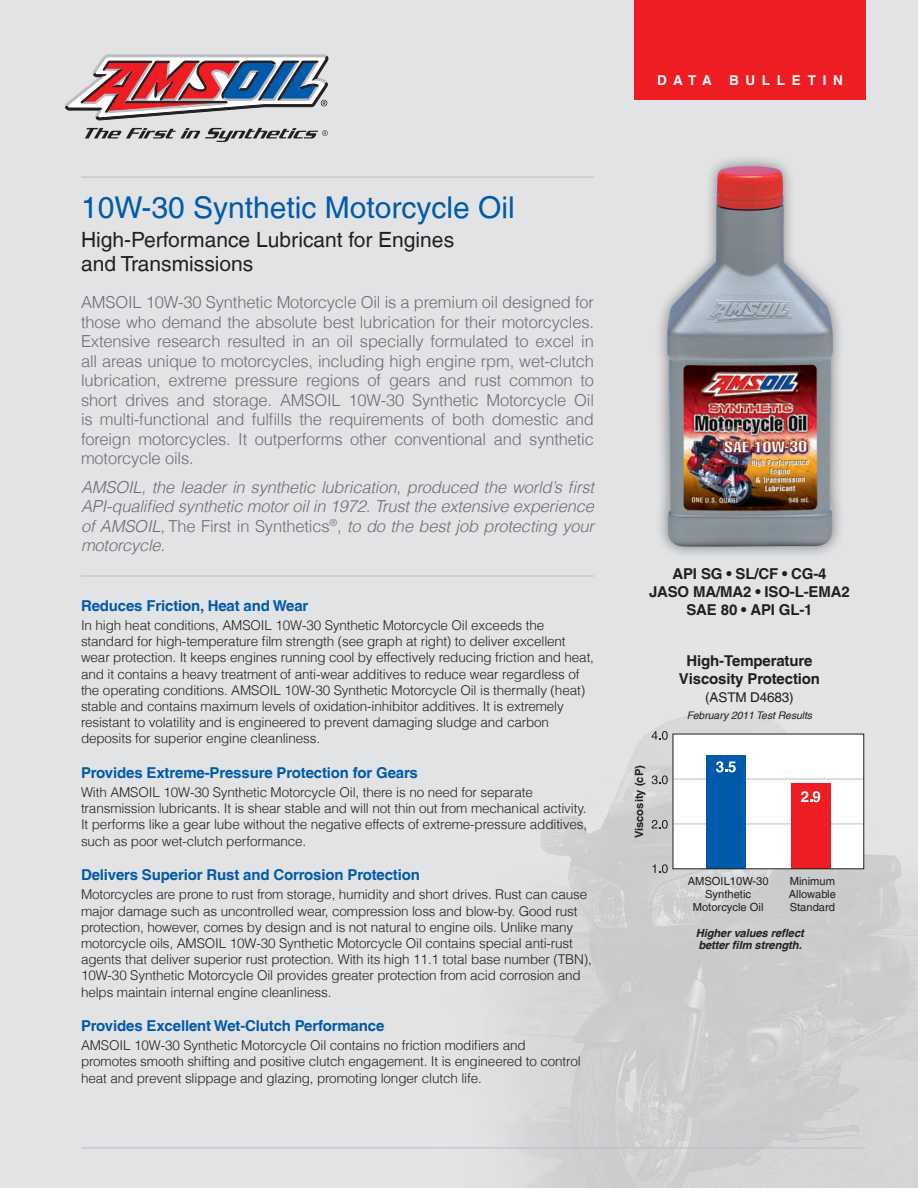
<style>
.page{position:relative;width:918px;height:1188px;background:#fff}
.page>*{position:absolute;margin:0;border:0;box-sizing:border-box;transform-origin:0 0}
.t1{font:30px "Helvetica LT";color:#015aaa}
.t2{font:21px/24px "Helvetica LT";color:#231f20}
.t3{font:300 16.5px/19.5px "Helvetica LT";letter-spacing:-.01em;color:#6c6d70;text-align:justify}
.t4{font:italic 300 16.5px/19.5px "Helvetica LT";letter-spacing:-.01em;color:#6c6d70;text-align:justify}
.t5{font:700 15px "Helvetica LT";letter-spacing:-.01em;color:#015aaa}
.t6{font:700 15px/18px "Helvetica LT";letter-spacing:-.01em;color:#231f20;text-align:center}
.t7{font:300 13.5px/16.2px "Helvetica LT";letter-spacing:-.01em;color:#231f20}
.t8{font:700 13.5px "Helvetica LT";letter-spacing:.5em;color:#fff}
.t9{font:13.5px "Helvetica LT";letter-spacing:-.01em;color:#231f20}
.t10{font:italic 700 11.25px/12px "Helvetica LT";letter-spacing:-.01em;color:#231f20}
.t11{font:11.1px/13.4px "Helvetica LT";color:#231f20;text-align:center}
.t12{font:700 11.1px "Helvetica LT";color:#231f20}
.t13{font:italic 10.5px "Helvetica LT";letter-spacing:-.01em;color:#231f20}
.s1{font-style:normal}
</style>
<div class="page">
<svg style="left:65px;top:55px;width:263px;height:87px;background:#b099a2"></svg>
<hr style="left:81px;top:576px;width:513px;height:1px;background:#bcbdc0">
<hr style="left:81px;top:1148px;width:785px;height:1px;background:#bcbdc0">
<hr style="left:81px;top:177px;width:513px;height:1px;background:#bcbdc0">
<div style="left:634px;top:0;width:232px;height:100px;background:#ee1d23"></div>
<div style="left:655px;top:154px;width:190px;height:405px;background:#231f20;opacity:.5"></div>
<img style="left:667px;top:166px;width:166px;height:381px">
<hr style="left:673px;top:779px;width:191px;height:1px;background:#bcbdc0">
<hr style="left:673px;top:824px;width:191px;height:1px;background:#bcbdc0">
<svg style="left:653px;top:864px;width:15px;height:9px"></svg>
<svg style="left:652px;top:820px;width:16px;height:9px"></svg>
<svg style="left:652px;top:775px;width:16px;height:9px"></svg>
<svg style="left:652px;top:731px;width:16px;height:9px"></svg>
<div style="left:706px;top:756px;width:40px;height:113px;background:#015aaa"></div>
<div style="left:791px;top:783px;width:40px;height:86px;background:#ee1d23"></div>
<svg style="left:716px;top:761px;width:20px;height:11px"></svg>
<svg style="left:801px;top:791px;width:19px;height:11px"></svg>
<p class="t8" style="left:657px;top:72px;width:56px">DATA</p>
<p class="t8" style="left:729px;top:72px;width:115px">BULLETIN</p>
<h1 class="t1" style="left:81px;top:190px;width:435px">10W-30 Synthetic Motorcycle Oil</h1>
<h2 class="t2" style="left:81px;top:227px;width:375px">High-Performance Lubricant for Engines and Transmissions</h2>
<p class="t3" style="left:81px;top:292px;width:515px">AMSOIL 10W-30 Synthetic Motorcycle Oil is a premium oil designed for those who demand the absolute best lubrication for their motorcycles.<br>Extensive research resulted in an oil specially formulated to excel in all areas unique to motorcycles, including high engine rpm, wet-clutch lubrication, extreme pressure regions of gears and rust common to short drives and storage. AMSOIL 10W-30 Synthetic Motorcycle Oil is multi-functional and fulfills the requirements of both domestic and foreign motorcycles. It outperforms other conventional and synthetic motorcycle oils.</p>
<p class="t4" style="left:81px;top:477px;width:515px">AMSOIL, the leader in synthetic lubrication, produced the world’s first API-qualified synthetic motor oil in 1972. Trust the extensive experience of AMSOIL, <span class="s1">The First in Synthetics</span><sup>®</sup>, to do the best job protecting your motorcycle.</p>
<p class="t5" style="left:81px;top:596px;width:229px">Reduces Friction, Heat and Wear</p>
<p class="t7" style="left:81px;top:617px;width:515px">In high heat conditions, AMSOIL 10W-30 Synthetic Motorcycle Oil exceeds the standard for high-temperature film strength (see graph at right) to deliver excellent wear protection. It keeps engines running cool by effectively reducing friction and heat, and it contains a heavy treatment of anti-wear additives to reduce wear regardless of the operating conditions. AMSOIL 10W-30 Synthetic Motorcycle Oil is thermally (heat) stable and contains maximum levels of oxidation-inhibitor additives. It is extremely resistant to volatility and is engineered to prevent damaging sludge and carbon deposits for superior engine cleanliness.</p>
<p class="t5" style="left:81px;top:763px;width:338px">Provides Extreme-Pressure Protection for Gears</p>
<p class="t7" style="left:81px;top:784px;width:508px">With AMSOIL 10W-30 Synthetic Motorcycle Oil, there is no need for separate transmission lubricants. It is shear stable and will not thin out from mechanical activity.<br>It performs like a gear lube without the negative effects of extreme-pressure additives, such as poor wet-clutch performance.</p>
<p class="t5" style="left:81px;top:866px;width:341px">Delivers Superior Rust and Corrosion Protection</p>
<p class="t7" style="left:81px;top:886px;width:512px">Motorcycles are prone to rust from storage, humidity and short drives. Rust can cause major damage such as uncontrolled wear, compression loss and blow-by. Good rust protection, however, comes by design and is not natural to engine oils. Unlike many motorcycle oils, AMSOIL 10W-30 Synthetic Motorcycle Oil contains special anti-rust agents that deliver superior rust protection. With its high 11.1 total base number (TBN), 10W-30 Synthetic Motorcycle Oil provides greater protection from acid corrosion and helps maintain internal engine cleanliness.</p>
<p class="t5" style="left:81px;top:1017px;width:305px">Provides Excellent Wet-Clutch Performance</p>
<p class="t7" style="left:81px;top:1037px;width:501px">AMSOIL 10W-30 Synthetic Motorcycle Oil contains no friction modifiers and promotes smooth shifting and positive clutch engagement. It is engineered to control heat and prevent slippage and glazing, promoting longer clutch life.</p>
<p class="t6" style="left:649px;top:565px;width:202px">API SG • SL/CF • CG-4<br>JASO MA/MA2 • ISO-L-EMA2<br>SAE 80 • API GL-1</p>
<p class="t12" style="left:632px;top:838px;width:75px;rotate:-90deg">Viscosity (cP)</p>
<p class="t6" style="left:679px;top:652px;width:143px">High-Temperature<br>Viscosity Protection</p>
<p class="t9" style="left:705px;top:690px;width:90px">(ASTM D4683)</p>
<p class="t13" style="left:687px;top:709px;width:127px">February 2011 Test Results</p>
<p class="t11" style="left:688px;top:874px;width:82px">AMSOIL10W-30<br>Synthetic<br>Motorcycle Oil</p>
<p class="t11" style="left:789px;top:874px;width:49px;text-align:justify">Minimum Allowable Standard</p>
<p class="t10" style="left:696px;top:927px;width:110px">Higher values reflect better film strength.</p>
</div>
